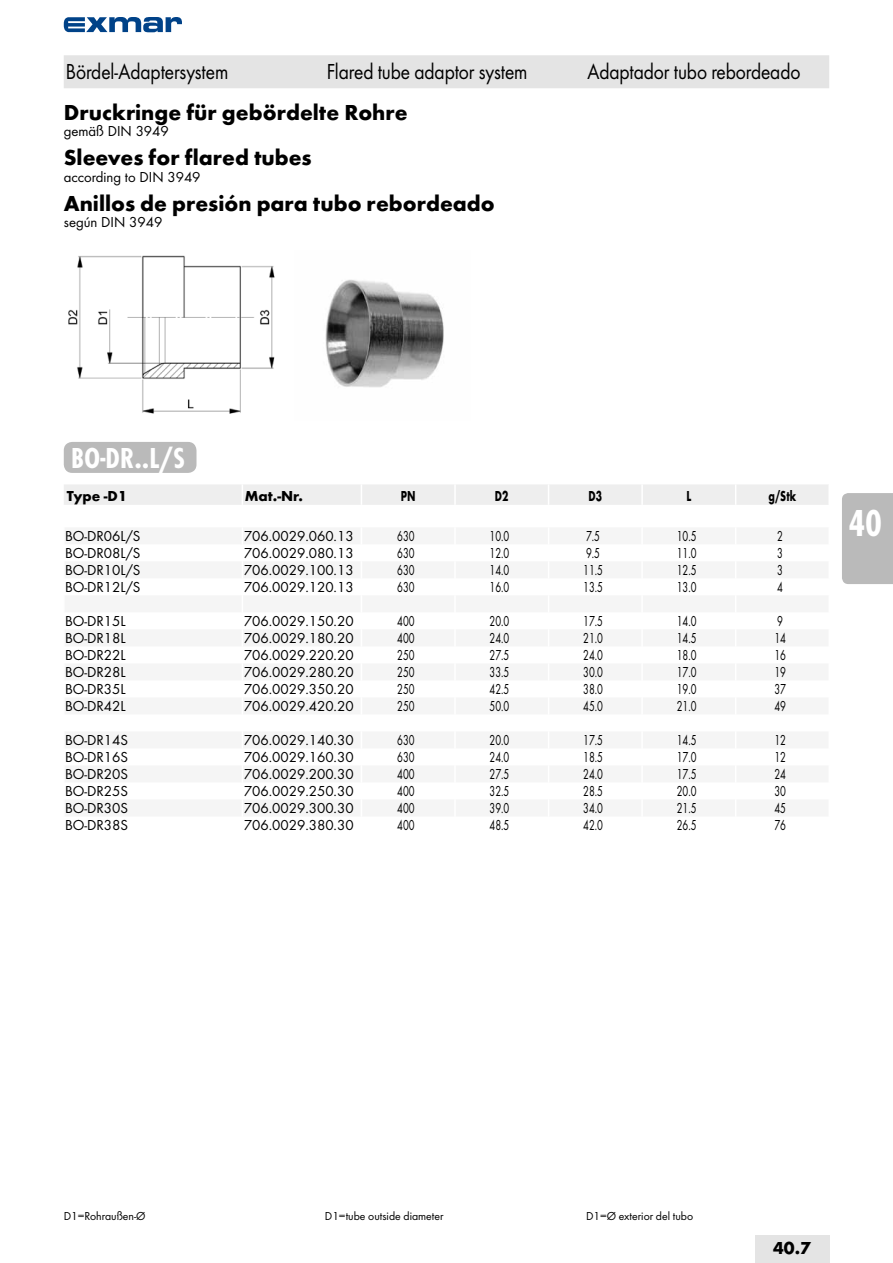
<style>
.page{position:relative;width:893px;height:1263px;background:#fff}
.page>*{position:absolute;margin:0;border:0;box-sizing:border-box;transform-origin:0 0}
.t1{font:700 39px "Futura Con";color:#fff}
.t2{font:700 30px "Futura Con";color:#fff}
.t3{font:700 22.5px "Futura";color:#000}
.t4{font:22.5px "Futura Boo";letter-spacing:-.005em;color:#000;scale:.88 1}
.t5{font:700 18px "Futura";color:#000}
.t6{font:15px "Futura Boo";color:#000}
.t7{font:15px "Futura Boo";color:#000;scale:.7 1}
.t8{font:700 15px "Futura";color:#000}
.t9{font:700 15px "Futura";color:#000;scale:.7 1}
.t10{font:12px "Futura Boo";color:#000}
</style>
<div class="page">
<div style="left:64px;top:55px;width:765px;height:33px;background:#e4e4e4"></div>
<svg style="left:64px;top:17px;width:118px;height:15px"></svg>
<div style="left:755px;top:1235px;width:74px;height:28px;background:#e4e4e4"></div>
<svg style="left:63px;top:255px;width:830px;height:329px"></svg>
<h3 class="t4" style="left:66px;top:58px;width:186px">Bördel-Adaptersystem</h3>
<h3 class="t4" style="left:327px;top:58px;width:230px">Flared tube adaptor system</h3>
<h3 class="t4" style="left:587px;top:58px;width:243px">Adaptador tubo rebordeado</h3>
<h3 class="t3" style="left:64px;top:98px;width:345px">Druckringe für gebördelte Rohre</h3>
<p class="t6" style="left:64px;top:122px;width:107px">gemäß DIN 3949</p>
<h3 class="t3" style="left:64px;top:144px;width:249px">Sleeves for flared tubes</h3>
<p class="t6" style="left:64px;top:168px;width:138px">according to DIN 3949</p>
<h3 class="t3" style="left:64px;top:189px;width:432px">Anillos de presión para tubo rebordeado</h3>
<p class="t6" style="left:64px;top:213px;width:100px">según DIN 3949</p>
<h2 class="t2" style="left:71px;top:440px;width:115px">BO-DR..L/S</h2>
<p class="t8" style="left:67px;top:486px;width:62px">Type -D1</p>
<p class="t8" style="left:245px;top:486px;width:60px">Mat.-Nr.</p>
<p class="t9" style="left:401px;top:486px;width:23px">PN</p>
<p class="t9" style="left:495px;top:486px;width:21px">D2</p>
<p class="t9" style="left:588px;top:486px;width:21px">D3</p>
<p class="t9" style="left:686px;top:486px;width:9px">L</p>
<p class="t9" style="left:769px;top:486px;width:41px">g/Stk</p>
<p class="t6" style="left:65px;top:527px;width:77px">BO-DR06L/S</p>
<p class="t6" style="left:244px;top:527px;width:111px">706.0029.060.13</p>
<p class="t7" style="left:397px;top:527px;width:26px">630</p>
<p class="t7" style="left:490px;top:527px;width:30px">10.0</p>
<p class="t7" style="left:586px;top:527px;width:21px">7.5</p>
<p class="t7" style="left:677px;top:527px;width:30px">10.5</p>
<p class="t7" style="left:777px;top:527px;width:10px">2</p>
<p class="t6" style="left:65px;top:544px;width:77px">BO-DR08L/S</p>
<p class="t6" style="left:244px;top:544px;width:111px">706.0029.080.13</p>
<p class="t7" style="left:397px;top:544px;width:26px">630</p>
<p class="t7" style="left:490px;top:544px;width:30px">12.0</p>
<p class="t7" style="left:586px;top:544px;width:21px">9.5</p>
<p class="t7" style="left:677px;top:544px;width:30px">11.0</p>
<p class="t7" style="left:777px;top:544px;width:10px">3</p>
<p class="t6" style="left:65px;top:561px;width:77px">BO-DR10L/S</p>
<p class="t6" style="left:244px;top:561px;width:111px">706.0029.100.13</p>
<p class="t7" style="left:397px;top:561px;width:26px">630</p>
<p class="t7" style="left:490px;top:561px;width:30px">14.0</p>
<p class="t7" style="left:583px;top:561px;width:30px">11.5</p>
<p class="t7" style="left:677px;top:561px;width:30px">12.5</p>
<p class="t7" style="left:777px;top:561px;width:10px">3</p>
<p class="t6" style="left:65px;top:578px;width:77px">BO-DR12L/S</p>
<p class="t6" style="left:244px;top:578px;width:111px">706.0029.120.13</p>
<p class="t7" style="left:397px;top:578px;width:26px">630</p>
<p class="t7" style="left:490px;top:578px;width:30px">16.0</p>
<p class="t7" style="left:583px;top:578px;width:30px">13.5</p>
<p class="t7" style="left:677px;top:578px;width:30px">13.0</p>
<p class="t7" style="left:777px;top:578px;width:10px">4</p>
<p class="t6" style="left:65px;top:612px;width:62px">BO-DR15L</p>
<p class="t6" style="left:244px;top:612px;width:111px">706.0029.150.20</p>
<p class="t7" style="left:397px;top:612px;width:26px">400</p>
<p class="t7" style="left:490px;top:612px;width:30px">20.0</p>
<p class="t7" style="left:583px;top:612px;width:30px">17.5</p>
<p class="t7" style="left:677px;top:612px;width:30px">14.0</p>
<p class="t7" style="left:777px;top:612px;width:10px">9</p>
<p class="t6" style="left:65px;top:629px;width:62px">BO-DR18L</p>
<p class="t6" style="left:244px;top:629px;width:111px">706.0029.180.20</p>
<p class="t7" style="left:397px;top:629px;width:26px">400</p>
<p class="t7" style="left:490px;top:629px;width:30px">24.0</p>
<p class="t7" style="left:583px;top:629px;width:30px">21.0</p>
<p class="t7" style="left:677px;top:629px;width:30px">14.5</p>
<p class="t7" style="left:774px;top:629px;width:18px">14</p>
<p class="t6" style="left:65px;top:646px;width:62px">BO-DR22L</p>
<p class="t6" style="left:244px;top:646px;width:111px">706.0029.220.20</p>
<p class="t7" style="left:397px;top:646px;width:26px">250</p>
<p class="t7" style="left:490px;top:646px;width:30px">27.5</p>
<p class="t7" style="left:583px;top:646px;width:30px">24.0</p>
<p class="t7" style="left:677px;top:646px;width:30px">18.0</p>
<p class="t7" style="left:774px;top:646px;width:18px">16</p>
<p class="t6" style="left:65px;top:663px;width:62px">BO-DR28L</p>
<p class="t6" style="left:244px;top:663px;width:111px">706.0029.280.20</p>
<p class="t7" style="left:397px;top:663px;width:26px">250</p>
<p class="t7" style="left:490px;top:663px;width:30px">33.5</p>
<p class="t7" style="left:583px;top:663px;width:30px">30.0</p>
<p class="t7" style="left:677px;top:663px;width:30px">17.0</p>
<p class="t7" style="left:774px;top:663px;width:18px">19</p>
<p class="t6" style="left:65px;top:680px;width:62px">BO-DR35L</p>
<p class="t6" style="left:244px;top:680px;width:111px">706.0029.350.20</p>
<p class="t7" style="left:397px;top:680px;width:26px">250</p>
<p class="t7" style="left:490px;top:680px;width:30px">42.5</p>
<p class="t7" style="left:583px;top:680px;width:30px">38.0</p>
<p class="t7" style="left:677px;top:680px;width:30px">19.0</p>
<p class="t7" style="left:774px;top:680px;width:18px">37</p>
<p class="t6" style="left:65px;top:697px;width:62px">BO-DR42L</p>
<p class="t6" style="left:244px;top:697px;width:111px">706.0029.420.20</p>
<p class="t7" style="left:397px;top:697px;width:26px">250</p>
<p class="t7" style="left:490px;top:697px;width:30px">50.0</p>
<p class="t7" style="left:583px;top:697px;width:30px">45.0</p>
<p class="t7" style="left:677px;top:697px;width:30px">21.0</p>
<p class="t7" style="left:774px;top:697px;width:18px">49</p>
<p class="t6" style="left:65px;top:731px;width:64px">BO-DR14S</p>
<p class="t6" style="left:244px;top:731px;width:111px">706.0029.140.30</p>
<p class="t7" style="left:397px;top:731px;width:26px">630</p>
<p class="t7" style="left:490px;top:731px;width:30px">20.0</p>
<p class="t7" style="left:583px;top:731px;width:30px">17.5</p>
<p class="t7" style="left:677px;top:731px;width:30px">14.5</p>
<p class="t7" style="left:774px;top:731px;width:18px">12</p>
<p class="t6" style="left:65px;top:748px;width:64px">BO-DR16S</p>
<p class="t6" style="left:244px;top:748px;width:111px">706.0029.160.30</p>
<p class="t7" style="left:397px;top:748px;width:26px">630</p>
<p class="t7" style="left:490px;top:748px;width:30px">24.0</p>
<p class="t7" style="left:583px;top:748px;width:30px">18.5</p>
<p class="t7" style="left:677px;top:748px;width:30px">17.0</p>
<p class="t7" style="left:774px;top:748px;width:18px">12</p>
<p class="t6" style="left:65px;top:765px;width:64px">BO-DR20S</p>
<p class="t6" style="left:244px;top:765px;width:111px">706.0029.200.30</p>
<p class="t7" style="left:397px;top:765px;width:26px">400</p>
<p class="t7" style="left:490px;top:765px;width:30px">27.5</p>
<p class="t7" style="left:583px;top:765px;width:30px">24.0</p>
<p class="t7" style="left:677px;top:765px;width:30px">17.5</p>
<p class="t7" style="left:774px;top:765px;width:18px">24</p>
<p class="t6" style="left:65px;top:782px;width:64px">BO-DR25S</p>
<p class="t6" style="left:244px;top:782px;width:111px">706.0029.250.30</p>
<p class="t7" style="left:397px;top:782px;width:26px">400</p>
<p class="t7" style="left:490px;top:782px;width:30px">32.5</p>
<p class="t7" style="left:583px;top:782px;width:30px">28.5</p>
<p class="t7" style="left:677px;top:782px;width:30px">20.0</p>
<p class="t7" style="left:774px;top:782px;width:18px">30</p>
<p class="t6" style="left:65px;top:799px;width:64px">BO-DR30S</p>
<p class="t6" style="left:244px;top:799px;width:111px">706.0029.300.30</p>
<p class="t7" style="left:397px;top:799px;width:26px">400</p>
<p class="t7" style="left:490px;top:799px;width:30px">39.0</p>
<p class="t7" style="left:583px;top:799px;width:30px">34.0</p>
<p class="t7" style="left:677px;top:799px;width:30px">21.5</p>
<p class="t7" style="left:774px;top:799px;width:18px">45</p>
<p class="t6" style="left:65px;top:816px;width:64px">BO-DR38S</p>
<p class="t6" style="left:244px;top:816px;width:111px">706.0029.380.30</p>
<p class="t7" style="left:397px;top:816px;width:26px">400</p>
<p class="t7" style="left:490px;top:816px;width:30px">48.5</p>
<p class="t7" style="left:583px;top:816px;width:30px">42.0</p>
<p class="t7" style="left:677px;top:816px;width:30px">26.5</p>
<p class="t7" style="left:774px;top:816px;width:18px">76</p>
<h1 class="t1" style="left:848px;top:500px;width:35px">40</h1>
<p class="t10" style="left:64px;top:1208px;width:83px">D1=Rohraußen-Ø</p>
<p class="t10" style="left:325px;top:1208px;width:120px">D1=tube outside diameter</p>
<p class="t10" style="left:586px;top:1208px;width:109px">D1=Ø exterior del tubo</p>
<p class="t5" style="left:773px;top:1237px;width:39px">40.7</p>
</div>
